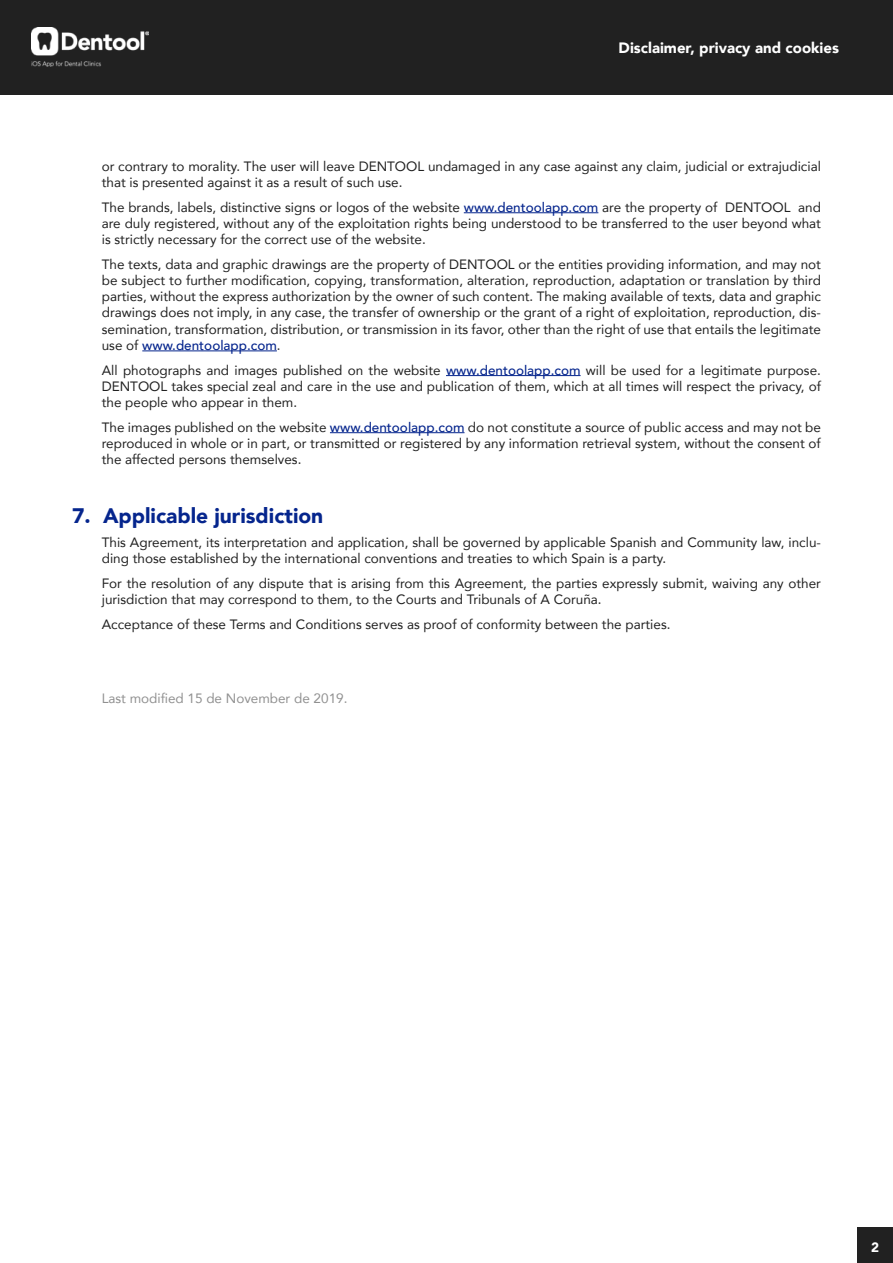
<style>
.page{position:relative;width:893px;height:1263px;background:#fff}
.page>*{position:absolute;margin:0;border:0;box-sizing:border-box;transform-origin:0 0}
.t1{font:900 21px "Avenir";color:#05258d}
.t2{font:900 15px "Avenir";color:#fff}
.t3{font:13.5px/16.2px "Avenir";color:#212121;text-align:justify}
.t4{font:13.5px "Avenir";color:#909090}
.t5{font:900 13.5px "Avenir";color:#fff}
.s1{font-weight:500;color:#05258d}
</style>
<div class="page">
<div style="left:1px;top:0;width:892px;height:95px;background:#212121"></div>
<img style="left:31px;top:28px;width:118px;height:38px">
<hr style="left:464px;top:212px;width:134px;height:1px;background:#05258d">
<hr style="left:142px;top:351px;width:135px;height:1px;background:#05258d">
<hr style="left:446px;top:375px;width:135px;height:1px;background:#05258d">
<hr style="left:330px;top:432px;width:134px;height:1px;background:#05258d">
<div style="left:858px;top:1227px;width:35px;height:36px;background:#212121"></div>
<p class="t2" style="left:619px;top:35px;width:222px">Disclaimer, privacy and cookies</p>
<p class="t3" style="left:102px;top:158px;width:721px">or contrary to morality. The user will leave DENTOOL undamaged in any case against any claim, judicial or extrajudicial that is presented against it as a result of such use.</p>
<p class="t3" style="left:102px;top:199px;width:721px">The brands, labels, distinctive signs or logos of the website <span class="s1">www.dentoolapp.com</span> are the property of DENTOOL and are duly registered, without any of the exploitation rights being understood to be transferred to the user beyond what is strictly necessary for the correct use of the website.</p>
<p class="t3" style="left:102px;top:256px;width:721px">The texts, data and graphic drawings are the property of DENTOOL or the entities providing information, and may not be subject to further modification, copying, transformation, alteration, reproduction, adaptation or translation by third parties, without the express authorization by the owner of such content. The making available of texts, data and graphic drawings does not imply, in any case, the transfer of ownership or the grant of a right of exploitation, reproduction, dis&shy;semination, transformation, distribution, or transmission in its favor, other than the right of use that entails the legitimate use of <span class="s1">www.dentoolapp.com</span>.</p>
<p class="t3" style="left:102px;top:361px;width:721px">All photographs and images published on the website <span class="s1">www.dentoolapp.com</span> will be used for a legitimate purpose.<br>DENTOOL takes special zeal and care in the use and publication of them, which at all times will respect the privacy, of the people who appear in them.</p>
<p class="t3" style="left:102px;top:418px;width:721px">The images published on the website <span class="s1">www.dentoolapp.com</span> do not constitute a source of public access and may not be reproduced in whole or in part, or transmitted or registered by any information retrieval system, without the consent of the affected persons themselves.</p>
<h1 class="t1" style="left:72px;top:497px;width:253px">7. Applicable jurisdiction</h1>
<p class="t3" style="left:102px;top:534px;width:721px">This Agreement, its interpretation and application, shall be governed by applicable Spanish and Community law, inclu&shy;ding those established by the international conventions and treaties to which Spain is a party.</p>
<p class="t3" style="left:102px;top:575px;width:721px">For the resolution of any dispute that is arising from this Agreement, the parties expressly submit, waiving any other jurisdiction that may correspond to them, to the Courts and Tribunals of A Coruña.</p>
<p class="t3" style="left:102px;top:616px;width:570px">Acceptance of these Terms and Conditions serves as proof of conformity between the parties.</p>
<p class="t4" style="left:102px;top:688px;width:247px">Last modified 15 de November de 2019.</p>
<p class="t5" style="left:871px;top:1236px;width:9px">2</p>
</div>
